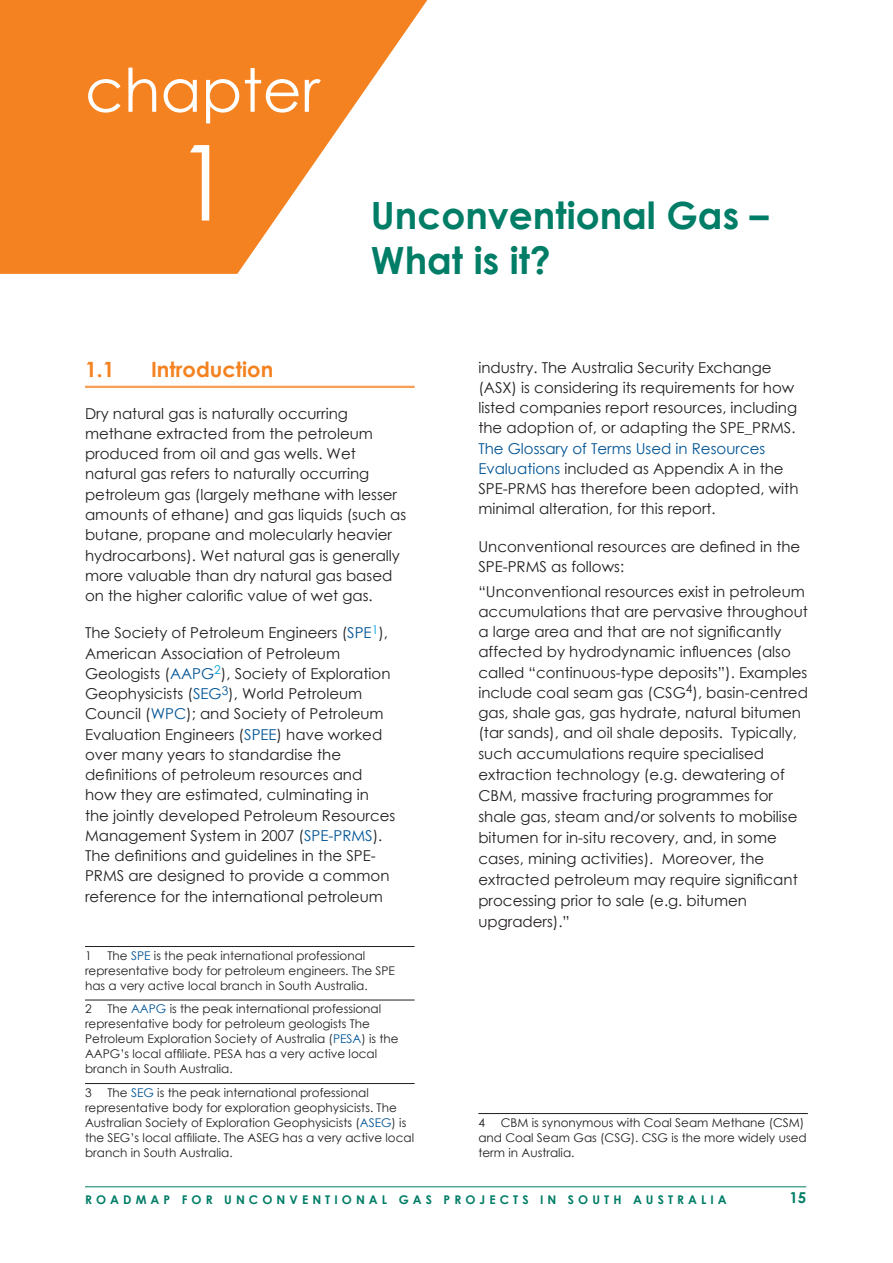
<style>
.page{position:relative;width:893px;height:1263px;background:#fff}
.page>*{position:absolute;margin:0;border:0;box-sizing:border-box;transform-origin:0 0}
.chapter_number{font:105px "Century Gothic";color:#fff}
.t1{font:60px "Century Gothic";color:#fff}
.chapter_heading{font:700 37.5px/45px "Century Gothic";color:#007d66}
.head_2{font:700 21px "Century Gothic";color:#f58220}
.body{font:15px/20.2px "Century Gothic";color:#231f20}
.body_before_bullet{font:15px/20.2px "Century Gothic";color:#231f20}
.t2{font:700 15px "Century Gothic";color:#007d66}
.footnote{font:12px/15px "Century Gothic";color:#231f20}
.t3{font:700 12px "Century Gothic";letter-spacing:.34em;color:#007d66}
.s1{color:#005495}
</style>
<div class="page">
<svg style="left:0;top:0;width:428px;height:274px;fill:#f58220"></svg>
<hr style="left:85px;top:1186px;width:721px;height:1px;background:#007d66">
<hr style="left:85px;top:386px;width:330px;height:2px;background:#f89d53">
<hr style="left:85px;top:946px;width:330px;height:1px;background:#231f20">
<hr style="left:85px;top:1000px;width:330px;height:1px;background:#231f20">
<hr style="left:85px;top:1083px;width:330px;height:1px;background:#231f20">
<hr style="left:478px;top:1113px;width:330px;height:1px;background:#231f20">
<h2 class="t1" style="left:85px;top:48px;width:236px">chapter</h2>
<p class="chapter_number" style="left:175px;top:109px;width:60px">1</p>
<p class="chapter_heading" style="left:371px;top:191px;width:399px">Unconventional Gas –<br>What is it?</p>
<p class="head_2" style="left:85px;top:354px;width:31px">1.1</p>
<p class="head_2" style="left:151px;top:354px;width:124px">Introduction</p>
<p class="body" style="left:85px;top:403px;width:323px">Dry natural gas is naturally occurring methane extracted from the petroleum produced from oil and gas wells. Wet natural gas refers to naturally occurring petroleum gas (largely methane with lesser amounts of ethane) and gas liquids (such as butane, propane and molecularly heavier hydrocarbons). Wet natural gas is generally more valuable than dry natural gas based on the higher calorific value of wet gas.</p>
<p class="body" style="left:85px;top:622px;width:312px">The Society of Petroleum Engineers (<span class="s1">SPE</span><sup>1</sup>), American Association of Petroleum Geologists (<span class="s1">AAPG</span><sup>2</sup>), Society of Exploration Geophysicists (<span class="s1">SEG</span><sup>3</sup>), World Petroleum Council (<span class="s1">WPC</span>); and Society of Petroleum Evaluation Engineers (<span class="s1">SPEE</span>) have worked over many years to standardise the definitions of petroleum resources and how they are estimated, culminating in the jointly developed Petroleum Resources Management System in 2007 (<span class="s1">SPE-PRMS</span>).<br>The definitions and guidelines in the SPE-PRMS are designed to provide a common reference for the international petroleum</p>
<p class="footnote" style="left:85px;top:948px;width:311px;text-indent:22px">The <span class="s1">SPE</span> is the peak international professional representative body for petroleum engineers. The SPE has a very active local branch in South Australia.</p>
<p class="footnote" style="left:85px;top:1001px;width:8px">2</p>
<p class="footnote" style="left:85px;top:948px;width:8px">1</p>
<p class="footnote" style="left:85px;top:1001px;width:315px;text-indent:22px">The <span class="s1">AAPG</span> is the peak international professional representative body for petroleum geologists The Petroleum Exploration Society of Australia (<span class="s1">PESA</span>) is the AAPG’s local affiliate. PESA has a very active local branch in South Australia.</p>
<p class="footnote" style="left:85px;top:1085px;width:8px">3</p>
<p class="footnote" style="left:85px;top:1085px;width:331px;text-indent:22px">The <span class="s1">SEG</span> is the peak international professional representative body for exploration geophysicists. The Australian Society of Exploration Geophysicists (<span class="s1">ASEG</span>) is the SEG’s local affiliate. The ASEG has a very active local branch in South Australia.</p>
<p class="body" style="left:478px;top:357px;width:322px">industry. The Australia Security Exchange (ASX) is considering its requirements for how listed companies report resources, including the adoption of, or adapting the SPE_PRMS.<br><span class="s1">The Glossary of Terms Used in Resources Evaluations</span> included as Appendix A in the SPE-PRMS has therefore been adopted, with minimal alteration, for this report.</p>
<p class="body_before_bullet" style="left:478px;top:536px;width:323px">Unconventional resources are defined in the<br>SPE-PRMS as follows:</p>
<p class="body" style="left:478px;top:580px;width:331px;line-height:20.7px">“Unconventional resources exist in petroleum accumulations that are pervasive throughout a large area and that are not significantly affected by hydrodynamic influences (also called “continuous-type deposits”). Examples include coal seam gas (CSG<sup>4</sup>), basin-centred gas, shale gas, gas hydrate, natural bitumen (tar sands), and oil shale deposits. Typically, such accumulations require specialised extraction technology (e.g. dewatering of CBM, massive fracturing programmes for shale gas, steam and/or solvents to mobilise bitumen for in-situ recovery, and, in some cases, mining activities). Moreover, the extracted petroleum may require significant processing prior to sale (e.g. bitumen upgraders).”</p>
<p class="footnote" style="left:478px;top:1115px;width:330px;text-indent:22px">CBM is synonymous with Coal Seam Methane (CSM) and Coal Seam Gas (CSG). CSG is the more widely used term in Australia.</p>
<p class="footnote" style="left:478px;top:1115px;width:8px">4</p>
<p class="t3" style="left:85px;top:1190px;width:643px">ROADMAP FOR UNCONVENTIONAL GAS PROJECTS IN SOUTH AUSTRALIA</p>
<p class="t2" style="left:789px;top:1186px;width:18px">15</p>
</div>
